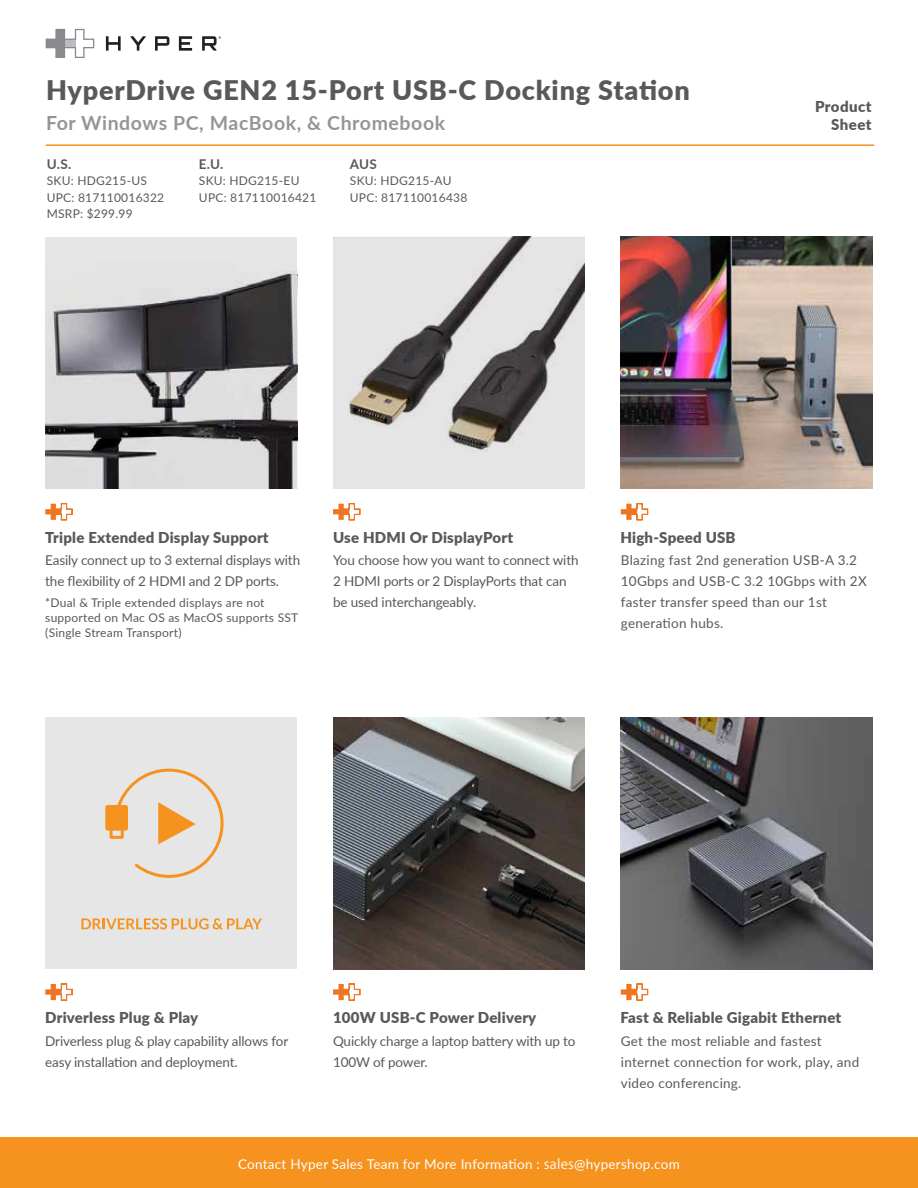
<style>
.page{position:relative;width:918px;height:1188px;background:#fff}
.page>*{position:absolute;margin:0;border:0;box-sizing:border-box;transform-origin:0 0}
.t1{font:900 27px "Lato";letter-spacing:.03em;color:#58595b}
.t2{font:700 19.5px "Lato";letter-spacing:.03em;color:#939598}
.t3{font:900 15px/18px "Lato";letter-spacing:.015em;color:#58595b;text-align:right}
.t4{font:13.5px/21px "Lato";letter-spacing:-.01em;color:#58595b}
.t5{font:13.5px/21px "Lato";letter-spacing:.02em;color:#58595b}
.t6{font:13.5px "Lato";letter-spacing:.02em;color:#fff}
.t7{font:700 13.5px "Lato";color:#58595b}
.t8{font:12px/16.5px "Lato";letter-spacing:.02em;color:#58595b}
.s1{font-family:"Koz Go Pr 6 N"}
</style>
<div class="page">
<svg style="left:45px;top:983px;width:28px;height:18px"></svg>
<svg style="left:333px;top:983px;width:28px;height:18px"></svg>
<svg style="left:621px;top:983px;width:28px;height:18px"></svg>
<div style="left:0;top:1138px;width:918px;height:50px;background:#f6921e"></div>
<svg style="left:106px;top:36px;width:15px;height:15px"></svg>
<svg style="left:130px;top:36px;width:16px;height:15px"></svg>
<svg style="left:155px;top:36px;width:14px;height:15px"></svg>
<svg style="left:179px;top:36px;width:13px;height:15px"></svg>
<svg style="left:202px;top:36px;width:19px;height:15px"></svg>
<svg style="left:46px;top:29px;width:48px;height:29px"></svg>
<hr style="left:46px;top:144px;width:828px;height:2px;background:#f6921e">
<svg style="left:333px;top:237px;width:252px;height:252px;background:#bebdbc"></svg>
<img style="left:621px;top:237px;width:252px;height:252px">
<img style="left:620px;top:717px;width:252px;height:252px">
<img style="left:333px;top:717px;width:252px;height:252px">
<div style="left:45px;top:717px;width:252px;height:252px;background:#e6e6e6"></div>
<svg style="left:81px;top:918px;width:181px;height:11px"></svg>
<svg style="left:117px;top:768px;width:107px;height:110px"></svg>
<div style="left:105px;top:805px;width:23px;height:26px;background:#f6921e;border-radius:3px"></div>
<div style="left:110px;top:827px;width:14px;height:12px;border:3px solid #f6921e"></div>
<svg style="left:45px;top:237px;width:252px;height:252px;background:#9f9ea0"></svg>
<svg style="left:45px;top:503px;width:28px;height:18px"></svg>
<svg style="left:333px;top:503px;width:28px;height:18px"></svg>
<svg style="left:621px;top:503px;width:28px;height:18px"></svg>
<h1 class="t1" style="left:46px;top:70px;width:645px">HyperDrive GEN2 15-Port USB-C Docking Station</h1>
<h2 class="t2" style="left:46px;top:108px;width:401px">For Windows PC, MacBook, &amp; Chromebook</h2>
<p class="t7" style="left:47px;top:154px;width:26px">U.S.</p>
<p class="t8" style="left:47px;top:172px;width:119px">SKU: HDG215-US<br>UPC: 817110016322<br>MSRP: $299.99</p>
<p class="t7" style="left:199px;top:154px;width:26px">E.U.</p>
<p class="t8" style="left:199px;top:172px;width:119px">SKU: HDG215-EU<br>UPC: 817110016421</p>
<p class="t7" style="left:350px;top:154px;width:29px">AUS</p>
<p class="t8" style="left:350px;top:172px;width:119px">SKU: HDG215-AU<br>UPC: 817110016438</p>
<p class="t3" style="left:815px;top:97px;width:58px">Product<br>Sheet</p>
<p class="t3" style="left:45px;top:528px;width:225px">Triple Extended Display Support</p>
<p class="t3" style="left:333px;top:528px;width:182px">Use HDMI Or DisplayPort</p>
<p class="t3" style="left:620px;top:528px;width:117px">High-Speed USB</p>
<p class="t5" style="left:621px;top:549px;width:247px">Blazing fast 2nd generation USB-A 3.2<br>10Gbps and USB-C 3.2 10Gbps with 2X faster transfer speed than our 1st generation hubs.</p>
<p class="t4" style="left:333px;top:549px;width:247px">You choose how you want to connect with<br>2 HDMI ports or 2 DisplayPorts that can be used interchangeably.</p>
<p class="t4" style="left:45px;top:549px;width:256px">Easily connect up to 3 external displays with the flexibility of 2 HDMI and 2 DP ports.</p>
<p class="t8" style="left:45px;top:595px;width:255px;line-height:15px">*Dual &amp; Triple extended displays are not supported on Mac OS as MacOS supports SST (Single Stream Transport)</p>
<p class="t3" style="left:45px;top:1008px;width:155px">Driverless Plug &amp; Play</p>
<p class="t3" style="left:333px;top:1008px;width:205px">100W USB-C Power Delivery</p>
<p class="t3" style="left:620px;top:1008px;width:222px">Fast &amp; Reliable Gigabit Ethernet</p>
<p class="t5" style="left:621px;top:1030px;width:240px">Get the most reliable and fastest internet connection for work, play, and video conferencing.</p>
<p class="t4" style="left:45px;top:1030px;width:245px">Driverless plug &amp; play capability allows for easy installation and deployment.</p>
<p class="t4" style="left:333px;top:1030px;width:244px">Quickly charge a laptop battery with up to<br>100W of power.</p>
<p class="t6" style="left:238px;top:1154px;width:443px">Contact Hyper Sales Team for More Information : <span class="s1">sales</span>@hypershop.com</p>
</div>
